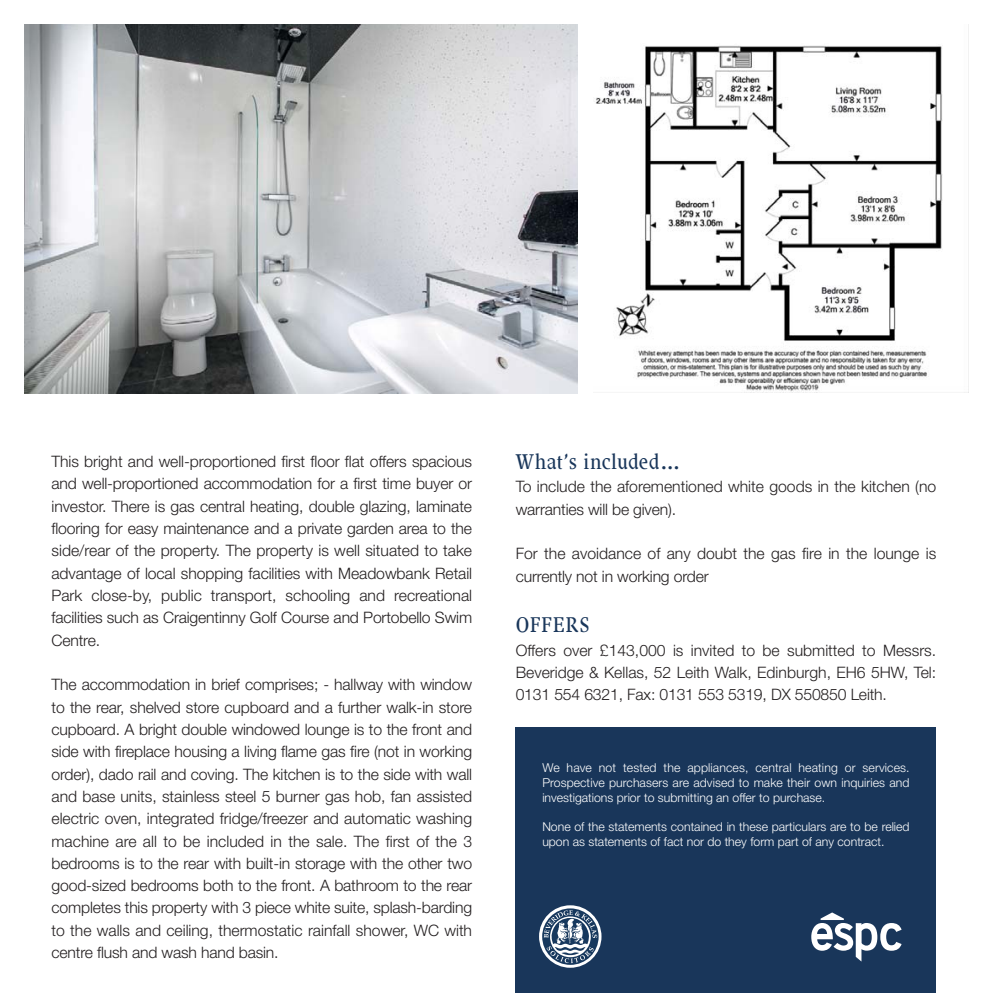
<style>
.page{position:relative;width:993px;height:993px;background:#fff}
.page>*{position:absolute;margin:0;border:0;box-sizing:border-box;transform-origin:0 0}
.t1{font:21px "Decennie JY Roman";letter-spacing:.04em;color:#19365a}
.t2{font:300 15.75px/22.2px "Helvetica Neue";letter-spacing:-.01em;color:#231f20;text-align:justify}
.t3{font:300 12.25px/14.7px "Helvetica Neue";color:#fff;text-align:justify}
</style>
<div class="page">
<div style="left:515px;top:727px;width:420px;height:265px;background:#19365a"></div>
<img style="left:25px;top:25px;width:552px;height:368px">
<img style="left:594px;top:45px;width:349px;height:347px">
<svg style="left:539px;top:905px;width:62px;height:62px"></svg>
<svg style="left:542px;top:908px;width:56px;height:56px"></svg>
<svg style="left:811px;top:912px;width:90px;height:49px"></svg>
<p class="t2" style="left:51px;top:452px;width:422px">This bright and well-proportioned first floor flat offers spacious and well-proportioned accommodation for a first time buyer or investor. There is gas central heating, double glazing, laminate flooring for easy maintenance and a private garden area to the side/rear of the property. The property is well situated to take advantage of local shopping facilities with Meadowbank Retail Park close-by, public transport, schooling and recreational facilities such as Craigentinny Golf Course and Portobello Swim Centre.</p>
<p class="t2" style="left:51px;top:675px;width:422px">The accommodation in brief comprises; - hallway with window to the rear, shelved store cupboard and a further walk-in store cupboard. A bright double windowed lounge is to the front and side with fireplace housing a living flame gas fire (not in working order), dado rail and coving. The kitchen is to the side with wall and base units, stainless steel 5 burner gas hob, fan assisted electric oven, integrated fridge/freezer and automatic washing machine are all to be included in the sale. The first of the 3 bedrooms is to the rear with built-in storage with the other two good-sized bedrooms both to the front. A bathroom to the rear completes this property with 3 piece white suite, splash-barding to the walls and ceiling, thermostatic rainfall shower, WC with centre flush and wash hand basin.</p>
<h1 class="t1" style="left:515px;top:451px;width:166px">What’s included…</h1>
<p class="t2" style="left:515px;top:477px;width:422px">To include the aforementioned white goods in the kitchen (no warranties will be given).</p>
<p class="t2" style="left:515px;top:544px;width:422px">For the avoidance of any doubt the gas fire in the lounge is currently not in working order</p>
<h1 class="t1" style="left:515px;top:614px;width:75px">OFFERS</h1>
<p class="t2" style="left:515px;top:640px;width:422px">Offers over £143,000 is invited to be submitted to Messrs.<br>Beveridge &amp; Kellas, 52 Leith Walk, Edinburgh, EH6 5HW, Tel:<br>0131 554 6321, Fax: 0131 553 5319, DX 550850 Leith.</p>
<p class="t3" style="left:542px;top:761px;width:368px">We have not tested the appliances, central heating or services.<br>Prospective purchasers are advised to make their own inquiries and investigations prior to submitting an offer to purchase.</p>
<p class="t3" style="left:542px;top:820px;width:368px">None of the statements contained in these particulars are to be relied upon as statements of fact nor do they form part of any contract.</p>
</div>
